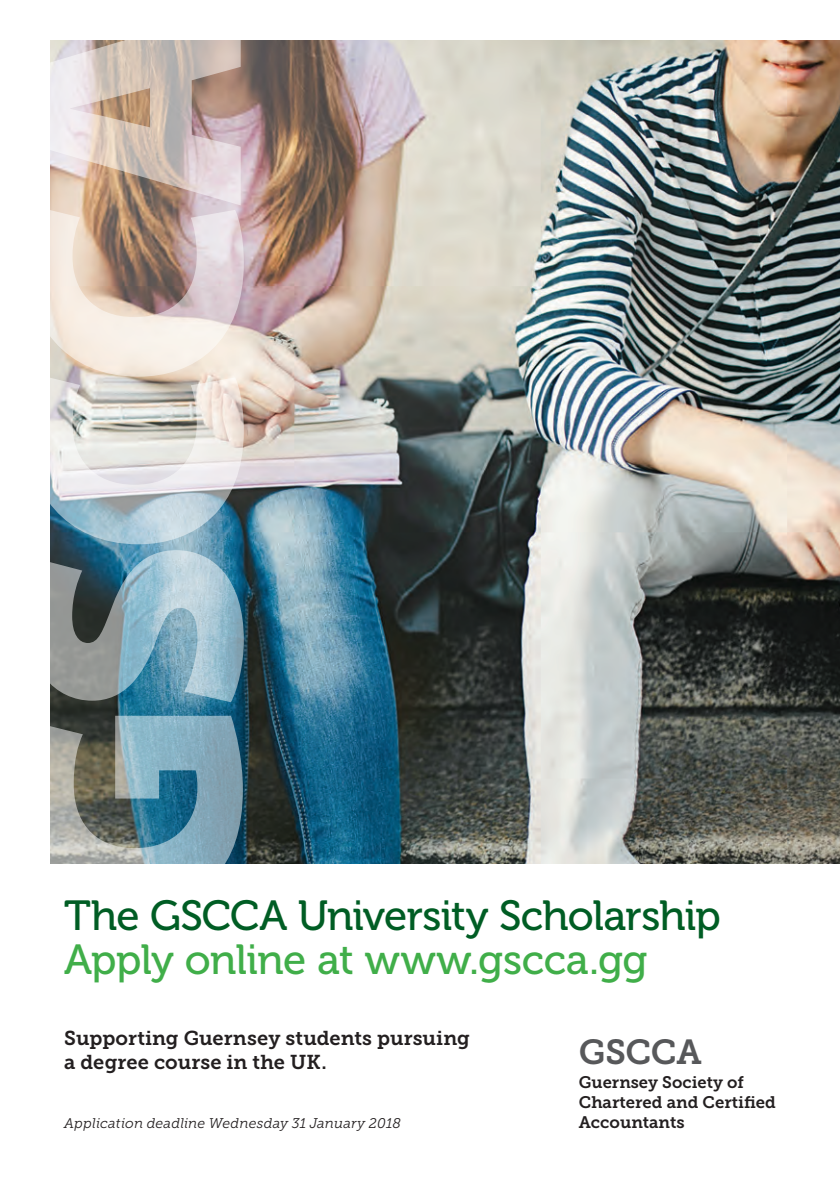
<style>
.page{position:relative;width:840px;height:1191px;background:#fff}
.page>*{position:absolute;margin:0;border:0;box-sizing:border-box;transform-origin:0 0}
.t1{font:42px "Museo 500";letter-spacing:-.02em;color:#005d24}
.t2{font:42px "Museo 500";letter-spacing:-.015em;color:#40ae49}
.t3{font:34.6px "Museo Slab 700";letter-spacing:-.01em;color:#57585a}
.t4{font:20px/24px "Museo Slab 700";letter-spacing:.005em;color:#231f20}
.t5{font:16.6px/20px "Museo Slab 700";color:#231f20}
.t6{font:italic 14px "Museo Slab 300";letter-spacing:.005em;color:#231f20}
</style>
<div class="page">
<img style="left:244px;top:41px;width:595px;height:823px">
<img style="left:50px;top:40px;width:194px;height:824px">
<h1 class="t1" style="left:64px;top:893px;width:658px">The GSCCA University Scholarship</h1>
<h1 class="t2" style="left:64px;top:937px;width:584px">Apply online at www.gscca.gg</h1>
<p class="t4" style="left:64px;top:1026px;width:407px">Supporting Guernsey students pursuing a degree course in the UK.</p>
<p class="t6" style="left:64px;top:1115px;width:338px">Application deadline Wednesday 31 January 2018</p>
<h2 class="t3" style="left:578px;top:1032px;width:124px">GSCCA</h2>
<p class="t5" style="left:578px;top:1072px;width:198px">Guernsey Society of<br>Chartered and Certified<br>Accountants</p>
</div>
